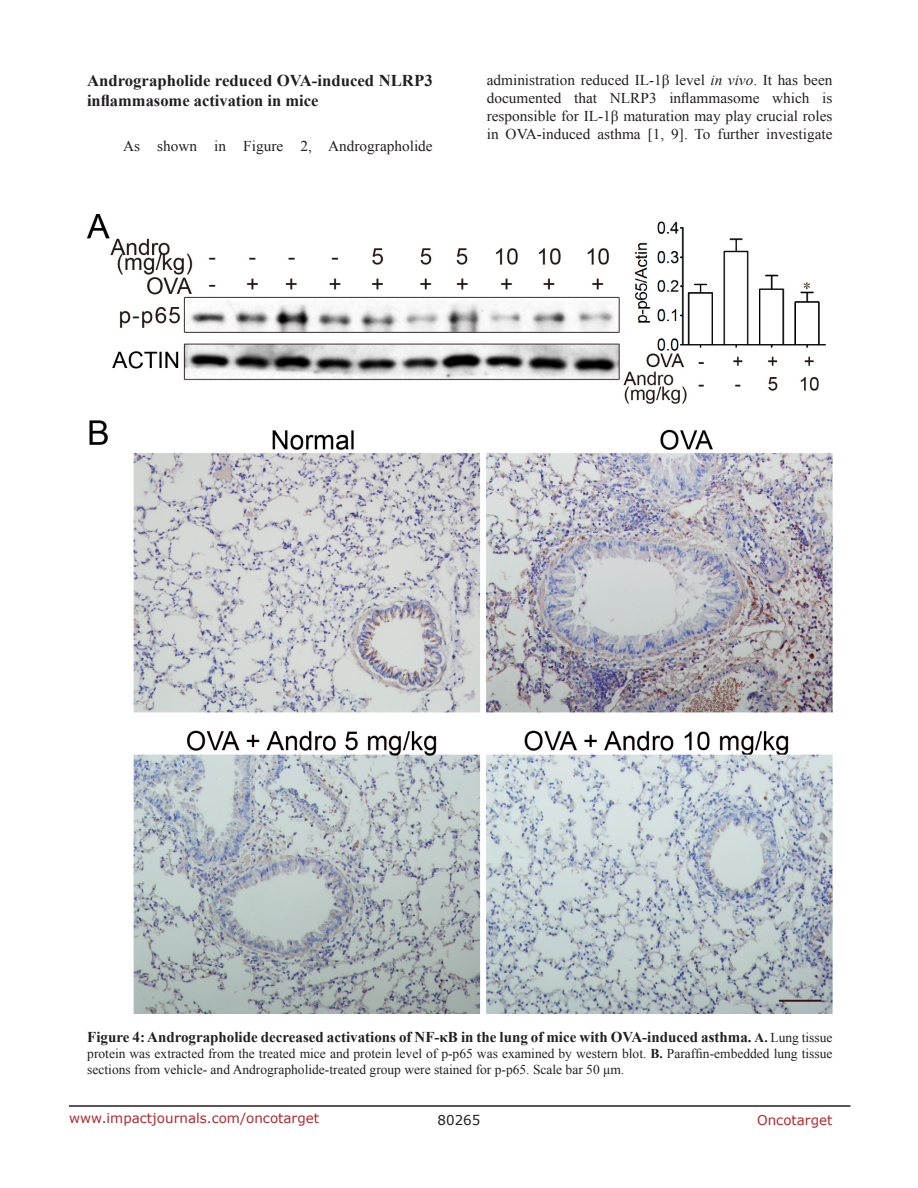
<style>
.page{position:relative;width:918px;height:1188px;background:#fff}
.page>*{position:absolute;margin:0;border:0;box-sizing:border-box;transform-origin:0 0}
.SubHeading{font:700 16.5px/19.8px "Times New Roman";color:#221f22}
.BodyText{font:15px/18px "Times New Roman";color:#231f20;text-align:justify}
.FigureText{font:700 15px "Times New Roman";color:#221f22}
.FigureText-2{font:13.5px/16.2px "Times New Roman";color:#221f22}
.t1{font:13.5px "Verdana";color:#ac2b31}
.t2{font:13.5px "Verdana";color:#221f22}
.s1{font-style:italic;color:#221f22}
.s2{font-size:13.5px}
.s3{font-weight:400;font-size:13.5px}
.s4{font-weight:700}
</style>
<div class="page">
<hr style="left:69px;top:1105px;width:781px;height:2px;background:#231f20">
<img style="left:87px;top:214px;width:745px;height:799px">
<p class="SubHeading" style="left:87px;top:70px;width:347px">Andrographolide reduced OVA-induced NLRP3 inflammasome activation in mice</p>
<p class="BodyText" style="left:123px;top:137px;width:311px">As shown in Figure 2, Andrographolide</p>
<p class="BodyText" style="left:487px;top:71px;width:347px">administration reduced IL-1β level <span class="s1">in vivo</span>. It has been documented that NLRP3 inflammasome which is responsible for IL-1β maturation may play crucial roles in OVA-induced asthma [1, 9]. To further investigate</p>
<p class="FigureText" style="left:87px;top:1026px;width:747px">Figure 4: Andrographolide decreased activations of NF-κB in the lung of mice with OVA-induced asthma. <span class="s2">A.</span> <span class="s3">Lung tissue</span></p>
<p class="FigureText-2" style="left:87px;top:1045px;width:747px">protein was extracted from the treated mice and protein level of p-p65 was examined by western blot. <span class="s4">B.</span> Paraffin-embedded lung tissue sections from vehicle- and Andrographolide-treated group were stained for p-p65. Scale bar 50 μm.</p>
<p class="t1" style="left:69px;top:1109px;width:252px">www.impactjournals.com/oncotarget</p>
<p class="t2" style="left:438px;top:1111px;width:44px">80265</p>
<p class="t1" style="left:757px;top:1111px;width:77px">Oncotarget</p>
</div>
